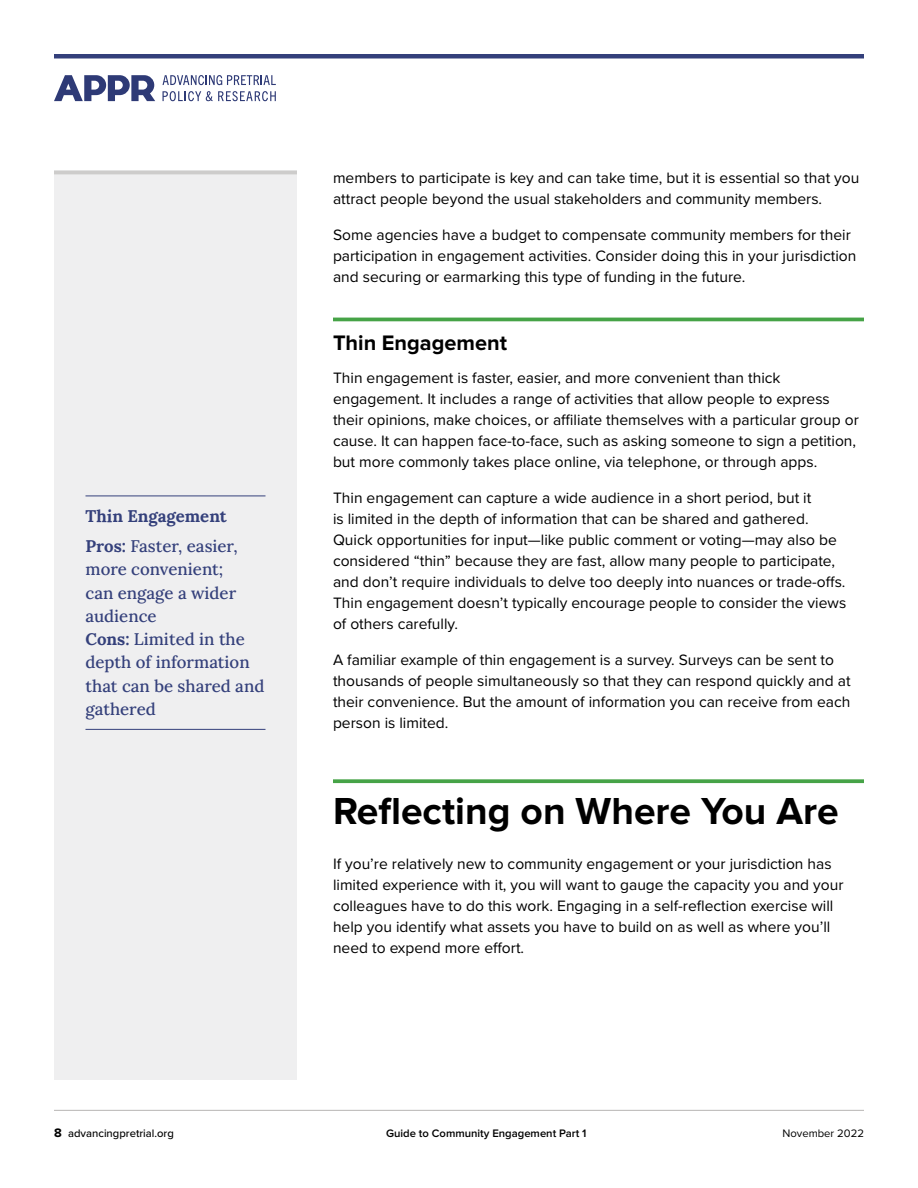
<style>
.page{position:relative;width:918px;height:1188px;background:#fff}
.page>*{position:absolute;margin:0;border:0;box-sizing:border-box;transform-origin:0 0}
.t1{font:700 39px "Proxima Nova";color:#000}
.t2{font:700 21.75px "Proxima Nova";color:#000}
.Callout_Serif_in_Tex{font:500 16.8px/23.2px "Lora";color:#34407b}
.Callout_Serif_in_Tex-2{font:700 16.8px/30px "Lora";color:#34407b}
.Body{font:15.6px/21px "Proxima Nova";color:#000}
.t3{font:600 11.25px "Proxima Nova";color:#000}
.t4{font:500 11.25px "Proxima Nova";color:#000}
.t5{font:11.25px "Proxima Nova";color:#000}
.s1{font-weight:500}
.s2{font-weight:700}
.s3{font-weight:700;font-size:12.75px}
</style>
<div class="page">
<div style="left:54px;top:171px;width:243px;height:909px;background:#efeff0"></div>
<hr style="left:54px;top:171px;width:243px;height:3px;background:#cdcccb">
<hr style="left:333px;top:318px;width:531px;height:3px;background:#46a347">
<svg style="left:333px;top:779px;width:531px;height:4px;fill:#46a347"></svg>
<hr style="left:86px;top:496px;width:180px;height:1px;background:#34407b">
<hr style="left:86px;top:729px;width:180px;height:1px;background:#34407b">
<hr style="left:54px;top:1110px;width:810px;height:1px;background:#b8b5b4">
<svg style="left:163px;top:75px;width:113px;height:10px"></svg>
<svg style="left:163px;top:91px;width:113px;height:10px"></svg>
<svg style="left:54px;top:75px;width:101px;height:26px"></svg>
<hr style="left:54px;top:54px;width:810px;height:4px;background:#34407b">
<p class="Callout_Serif_in_Tex-2" style="left:86px;top:499px;width:154px">Thin Engagement<br>Pros: <span class="s1">Faster, easier,</span></p>
<p class="Callout_Serif_in_Tex" style="left:86px;top:557px;width:180px">more convenient;<br>can engage a wider audience<br><span class="s2">Cons:</span> Limited in the depth of information that can be shared and gathered</p>
<p class="Body" style="left:333px;top:167px;width:528px">members to participate is key and can take time, but it is essential so that you attract people beyond the usual stakeholders and community members.</p>
<p class="Body" style="left:333px;top:224px;width:525px">Some agencies have a budget to compensate community members for their participation in engagement activities. Consider doing this in your jurisdiction and securing or earmarking this type of funding in the future.</p>
<h2 class="t2" style="left:333px;top:330px;width:176px">Thin Engagement</h2>
<p class="Body" style="left:333px;top:366px;width:527px">Thin engagement is faster, easier, and more convenient than thick engagement. It includes a range of activities that allow people to express their opinions, make choices, or affiliate themselves with a particular group or cause. It can happen face-to-face, such as asking someone to sign a petition, but more commonly takes place online, via telephone, or through apps.</p>
<p class="Body" style="left:333px;top:486px;width:515px">Thin engagement can capture a wide audience in a short period, but it<br>is limited in the depth of information that can be shared and gathered.<br>Quick opportunities for input—like public comment or voting—may also be considered “thin” because they are fast, allow many people to participate, and don’t require individuals to delve too deeply into nuances or trade-offs.<br>Thin engagement doesn’t typically encourage people to consider the views of others carefully.</p>
<p class="Body" style="left:333px;top:648px;width:519px">A familiar example of thin engagement is a survey. Surveys can be sent to thousands of people simultaneously so that they can respond quickly and at their convenience. But the amount of information you can receive from each person is limited.</p>
<h1 class="t1" style="left:333px;top:789px;width:507px">Reflecting on Where You Are</h1>
<p class="Body" style="left:333px;top:853px;width:512px">If you’re relatively new to community engagement or your jurisdiction has limited experience with it, you will want to gauge the capacity you and your colleagues have to do this work. Engaging in a self-reflection exercise will help you identify what assets you have to build on as well as where you’ll need to expend more effort.</p>
<p class="t4" style="left:54px;top:1125px;width:121px"><span class="s3">8</span> advancingpretrial.org</p>
<p class="t3" style="left:386px;top:1128px;width:202px">Guide to Community Engagement Part 1</p>
<p class="t5" style="left:783px;top:1125px;width:83px">November 2022</p>
</div>
